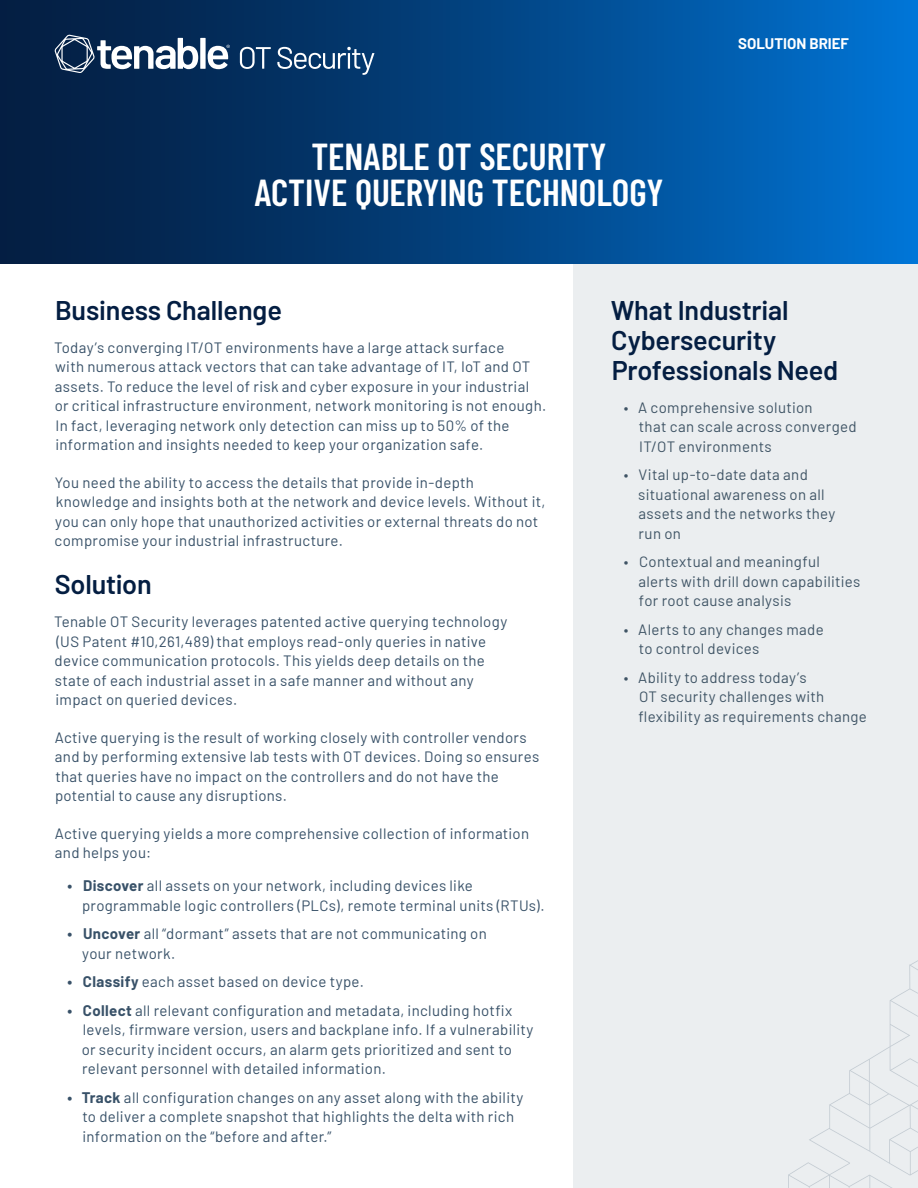
<style>
.page{position:relative;width:918px;height:1188px;background:#fff}
.page>*{position:absolute;margin:0;border:0;box-sizing:border-box;transform-origin:0 0}
.t1{font:600 37.5px/36px "Barlow Condensed";color:#fff;text-align:center}
.Body_Text{font:600 27px/30px "Barlow";letter-spacing:-.005em;color:#041e42}
.Body_Text-2{font:15px/19.5px "Barlow";letter-spacing:.02em;color:#385168}
.t2{font:15px/19.5px "Barlow";letter-spacing:.02em;color:#3f5465}
.t3{font:700 15px "Barlow";color:#fff}
.s1{font-weight:700}
</style>
<div class="page">
<div style="left:573px;top:231px;width:345px;height:957px;background:#ebeef0"></div>
<svg style="left:788px;top:960px;width:130px;height:228px"></svg>
<div style="left:0;top:0;width:918px;height:264px;background:linear-gradient(to right,#041736,#0071cf)"></div>
<svg style="left:54px;top:35px;width:176px;height:38px"></svg>
<svg style="left:240px;top:47px;width:31px;height:22px"></svg>
<svg style="left:277px;top:47px;width:97px;height:28px;background:#396088"></svg>
<p class="t1" style="left:255px;top:136px;width:410px">TENABLE OT SECURITY<br>ACTIVE QUERYING TECHNOLOGY</p>
<p class="t3" style="left:738px;top:32px;width:112px">SOLUTION BRIEF</p>
<h2 class="Body_Text" style="left:55px;top:293px;width:228px">Business Challenge</h2>
<p class="Body_Text-2" style="left:54px;top:336px;width:494px">Today’s converging IT/OT environments have a large attack surface<br>with numerous attack vectors that can take advantage of IT, IoT and OT assets. To reduce the level of risk and cyber exposure in your industrial<br>or critical infrastructure environment, network monitoring is not enough.<br>In fact, leveraging network only detection can miss up to 50% of the information and insights needed to keep your organization safe.</p>
<p class="Body_Text-2" style="left:55px;top:471px;width:492px">You need the ability to access the details that provide in-depth knowledge and insights both at the network and device levels. Without it, you can only hope that unauthorized activities or external threats do not compromise your industrial infrastructure.</p>
<h2 class="Body_Text" style="left:55px;top:567px;width:98px">Solution</h2>
<p class="Body_Text-2" style="left:54px;top:611px;width:455px">Tenable OT Security leverages patented active querying technology (US Patent #10,261,489) that employs read-only queries in native device communication protocols. This yields deep details on the state of each industrial asset in a safe manner and without any impact on queried devices.</p>
<p class="Body_Text-2" style="left:55px;top:726px;width:486px">Active querying is the result of working closely with controller vendors and by performing extensive lab tests with OT devices. Doing so ensures that queries have no impact on the controllers and do not have the potential to cause any disruptions.</p>
<p class="Body_Text-2" style="left:55px;top:822px;width:476px">Active querying yields a more comprehensive collection of information and helps you:</p>
<p class="Body_Text-2" style="left:82px;top:875px;width:464px;text-indent:-14px"><span class="s1">• Discover</span> all assets on your network, including devices like programmable logic controllers (PLCs), remote terminal units (RTUs).</p>
<p class="Body_Text-2" style="left:82px;top:923px;width:406px;text-indent:-15px"><span class="s1">• Uncover</span> all “dormant” assets that are not communicating on your network.</p>
<p class="Body_Text-2" style="left:68px;top:971px;width:298px"><span class="s1">• Classify</span> each asset based on device type.</p>
<p class="Body_Text-2" style="left:82px;top:999px;width:453px;text-indent:-14px"><span class="s1">• Collect</span> all relevant configuration and metadata, including hotfix levels, firmware version, users and backplane info. If a vulnerability or security incident occurs, an alarm gets prioritized and sent to relevant personnel with detailed information.</p>
<p class="Body_Text-2" style="left:82px;top:1086px;width:443px;text-indent:-15px"><span class="s1">• Track</span> all configuration changes on any asset along with the ability to deliver a complete snapshot that highlights the delta with rich information on the “before and after.”</p>
<p class="Body_Text" style="left:611px;top:293px;width:229px">What Industrial<br>Cybersecurity<br>Professionals Need</p>
<p class="t2" style="left:639px;top:396px;width:219px;text-indent:-15px">• A comprehensive solution<br>that can scale across converged<br>IT/OT environments</p>
<p class="t2" style="left:638px;top:464px;width:199px;text-indent:-14px">• Vital up-to-date data and situational awareness on all assets and the networks they run on</p>
<p class="t2" style="left:638px;top:551px;width:223px;text-indent:-14px">• Contextual and meaningful alerts with drill down capabilities for root cause analysis</p>
<p class="t2" style="left:639px;top:618px;width:186px;text-indent:-15px">• Alerts to any changes made to control devices</p>
<p class="t2" style="left:639px;top:666px;width:230px;text-indent:-15px">• Ability to address today’s<br>OT security challenges with flexibility as requirements change</p>
</div>
